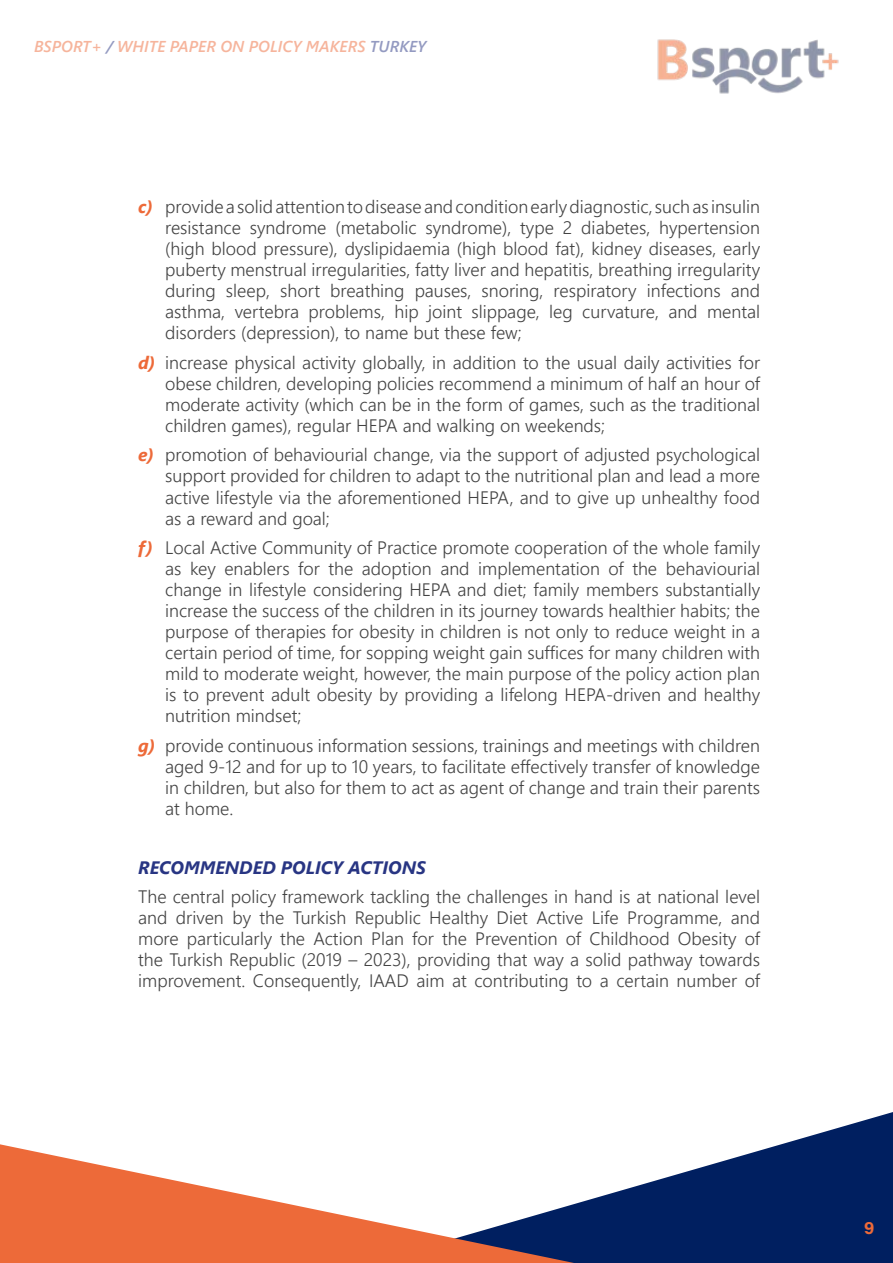
<style>
.page{position:relative;width:893px;height:1263px;background:#fff}
.page>*{position:absolute;margin:0;border:0;box-sizing:border-box;transform-origin:0 0}
.t1{font:300 18px/21px "Segoe UI";color:#434343;text-align:justify}
.t2{font:italic 700 18px "Segoe UI";color:#283583}
.t3{font:700 18px "Acumin Pro";color:#ed6a39}
.t4{font:italic 600 15.75px "Segoe UI";color:#ed6a39}
.s1{color:#283583}
.s2{font-weight:700;font-style:italic;color:#ed6a39}
</style>
<div class="page">
<svg style="left:574px;top:1112px;width:319px;height:151px;fill:#001f60"></svg>
<svg style="left:0;top:1144px;width:574px;height:119px"></svg>
<img style="left:657px;top:39px;width:182px;height:55px">
<p class="t4" style="left:34px;top:31px;width:394px">BSPORT+ <span class="s1">/</span> WHITE PAPER ON POLICY MAKERS <span class="s1">TURKEY</span></p>
<p class="t1" style="left:165px;top:195px;width:596px;text-indent:-27px"><span class="s2">c)</span> provide a solid attention to disease and condition early diagnostic, such as insulin resistance syndrome (metabolic syndrome), type 2 diabetes, hypertension (high blood pressure), dyslipidaemia (high blood fat), kidney diseases, early puberty menstrual irregularities, fatty liver and hepatitis, breathing irregularity during sleep, short breathing pauses, snoring, respiratory infections and asthma, vertebra problems, hip joint slippage, leg curvature, and mental disorders (depression), to name but these few;</p>
<p class="t1" style="left:165px;top:350px;width:596px;text-indent:-27px"><span class="s2">d)</span> increase physical activity globally, in addition to the usual daily activities for obese children, developing policies recommend a minimum of half an hour of moderate activity (which can be in the form of games, such as the traditional children games), regular HEPA and walking on weekends;</p>
<p class="t1" style="left:165px;top:443px;width:596px;text-indent:-27px"><span class="s2">e)</span> promotion of behaviourial change, via the support of adjusted psychological support provided for children to adapt to the nutritional plan and lead a more active lifestyle via the aforementioned HEPA, and to give up unhealthy food as a reward and goal;</p>
<p class="t1" style="left:165px;top:535px;width:596px;text-indent:-27px"><span class="s2">f)</span> Local Active Community of Practice promote cooperation of the whole family as key enablers for the adoption and implementation of the behaviourial change in lifestyle considering HEPA and diet; family members substantially increase the success of the children in its journey towards healthier habits; the purpose of therapies for obesity in children is not only to reduce weight in a certain period of time, for sopping weight gain suffices for many children with mild to moderate weight, however, the main purpose of the policy action plan is to prevent adult obesity by providing a lifelong HEPA-driven and healthy nutrition mindset;</p>
<p class="t1" style="left:165px;top:733px;width:596px;text-indent:-27px"><span class="s2">g)</span> provide continuous information sessions, trainings and meetings with children aged 9-12 and for up to 10 years, to facilitate effectively transfer of knowledge in children, but also for them to act as agent of change and train their parents at home.</p>
<p class="t2" style="left:138px;top:850px;width:289px">RECOMMENDED POLICY ACTIONS</p>
<p class="t1" style="left:138px;top:884px;width:623px">The central policy framework tackling the challenges in hand is at national level and driven by the Turkish Republic Healthy Diet Active Life Programme, and more particularly the Action Plan for the Prevention of Childhood Obesity of the Turkish Republic (2019 – 2023), providing that way a solid pathway towards improvement. Consequently, IAAD aim at contributing to a certain number of</p>
<p class="t3" style="left:864px;top:1215px;width:12px">9</p>
</div>
